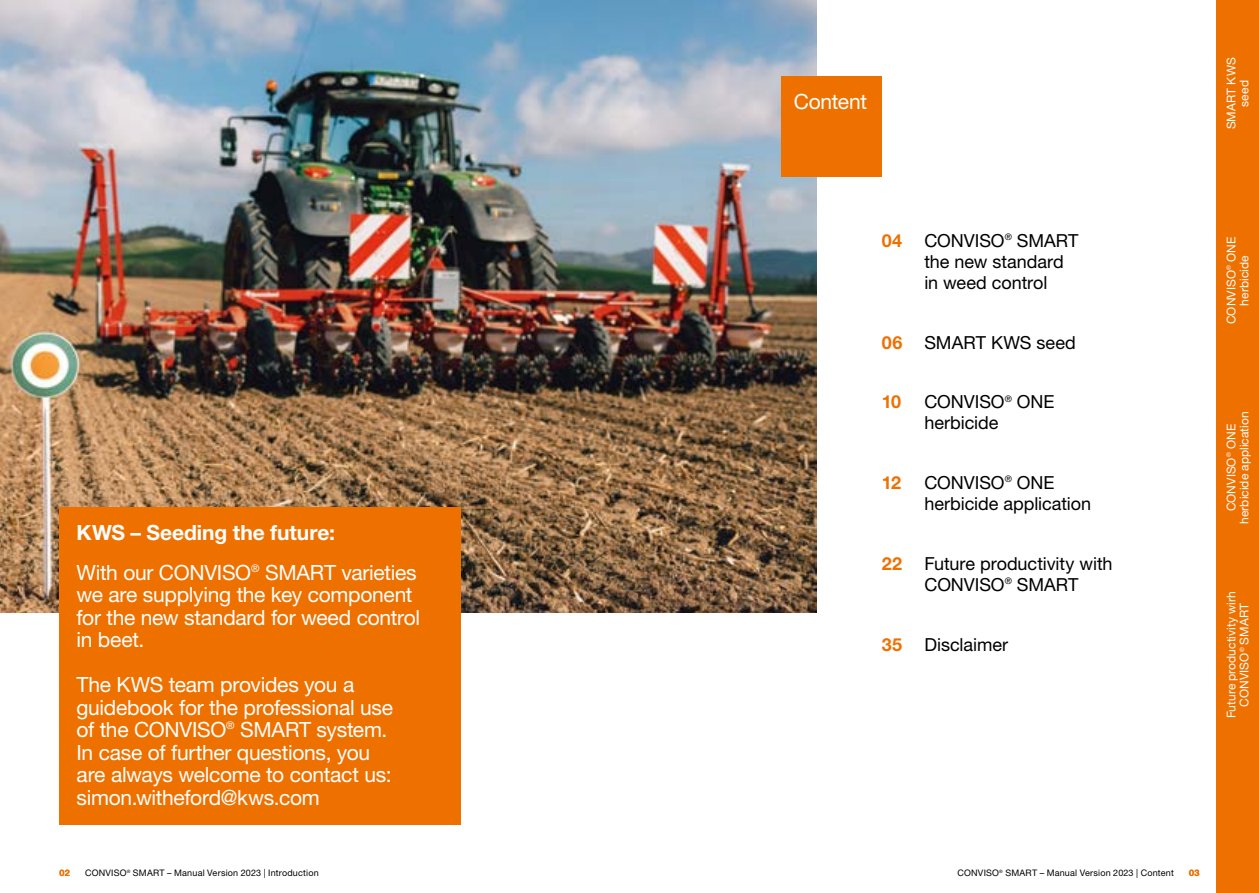
<style>
.page{position:relative;width:1259px;height:893px;background:#fff}
.page>*{position:absolute;margin:0;border:0;box-sizing:border-box;transform-origin:0 0}
.t1{font:21px/22.5px "Helvetica Neue LT Pro";letter-spacing:-.015em;color:#fff}
.t2{font:18px/21.3px "Helvetica Neue LT Pro";letter-spacing:-.005em;color:#000}
.t3{font:700 18px "Helvetica Neue LT Pro";color:#ee7100}
.t4{font:12px/13.2px "Helvetica Neue LT Pro";letter-spacing:.005em;color:#fff;text-align:center}
.t5{font:9px "Helvetica Neue LT Pro";letter-spacing:.025em;color:#000}
.t6{font:700 9px "Helvetica Neue LT Pro";color:#ee7100}
.s1{font-weight:700;color:#ee7100}
.s2{font-weight:700}
</style>
<div class="page">
<img style="left:0;top:0;width:816px;height:612px">
<div style="left:1216px;top:0;width:43px;height:187px;background:#ee7100"></div>
<div style="left:1216px;top:748px;width:43px;height:145px;background:#ee7100"></div>
<div style="left:1216px;top:561px;width:43px;height:187px;background:#ee7100"></div>
<div style="left:1216px;top:374px;width:43px;height:187px;background:#ee7100"></div>
<div style="left:1216px;top:187px;width:43px;height:187px;background:#ee7100"></div>
<div style="left:781px;top:77px;width:101px;height:100px;background:#ee7100"></div>
<div style="left:60px;top:508px;width:401px;height:317px;background:#ee7100"></div>
<p class="t1" style="left:794px;top:90px;width:74px">Content</p>
<p class="t4" style="left:1224px;top:129px;width:73px;rotate:-90deg">SMART KWS seed</p>
<p class="t2" style="left:924px;top:229px;width:156px;text-indent:-43px"><span class="s1">04</span> CONVISO<sup>®</sup> SMART the new standard in weed control</p>
<p class="t2" style="left:882px;top:331px;width:195px"><span class="s1">06</span> SMART KWS seed</p>
<p class="t3" style="left:882px;top:391px;width:21px">10</p>
<p class="t2" style="left:924px;top:391px;width:132px">CONVISO<sup>®</sup> ONE herbicide</p>
<p class="t1" style="left:77px;top:513px;width:342px;line-height:39.5px"><span class="s2">KWS – Seeding the future:<br></span>With our CONVISO<sup>®</sup> SMART varieties</p>
<p class="t1" style="left:77px;top:583px;width:345px">we are supplying the key component for the new standard for weed control in beet.</p>
<p class="t1" style="left:77px;top:673px;width:318px">The KWS team provides you a guidebook for the professional use of the CONVISO<sup>®</sup> SMART system.<br>In case of further questions, you are always welcome to contact us: simon.witheford@kws.com</p>
<p class="t3" style="left:882px;top:471px;width:21px">12</p>
<p class="t2" style="left:924px;top:472px;width:168px">CONVISO<sup>®</sup> ONE herbicide application</p>
<p class="t2" style="left:882px;top:552px;width:232px;text-align:center"><span class="s1">22</span> Future productivity with<br>CONVISO<sup>®</sup> SMART</p>
<p class="t2" style="left:882px;top:633px;width:128px"><span class="s1">35</span> Disclaimer</p>
<p class="t5" style="left:85px;top:867px;width:235px">CONVISO<sup>®</sup> SMART – Manual Version 2023 | Introduction</p>
<p class="t5" style="left:957px;top:867px;width:218px">CONVISO<sup>®</sup> SMART – Manual Version 2023 | Content</p>
<p class="t6" style="left:60px;top:867px;width:12px">02</p>
<p class="t6" style="left:1189px;top:867px;width:12px">03</p>
<p class="t4" style="left:1224px;top:324px;width:89px;rotate:-90deg">CONVISO<sup>®</sup> ONE herbicide</p>
<p class="t4" style="left:1224px;top:524px;width:114px;rotate:-90deg">CONVISO<sup>®</sup> ONE herbicide application</p>
<p class="t4" style="left:1224px;top:718px;width:128px;rotate:-90deg">Future productivity wirh<br>CONVISO<sup>®</sup> SMART</p>
</div>
